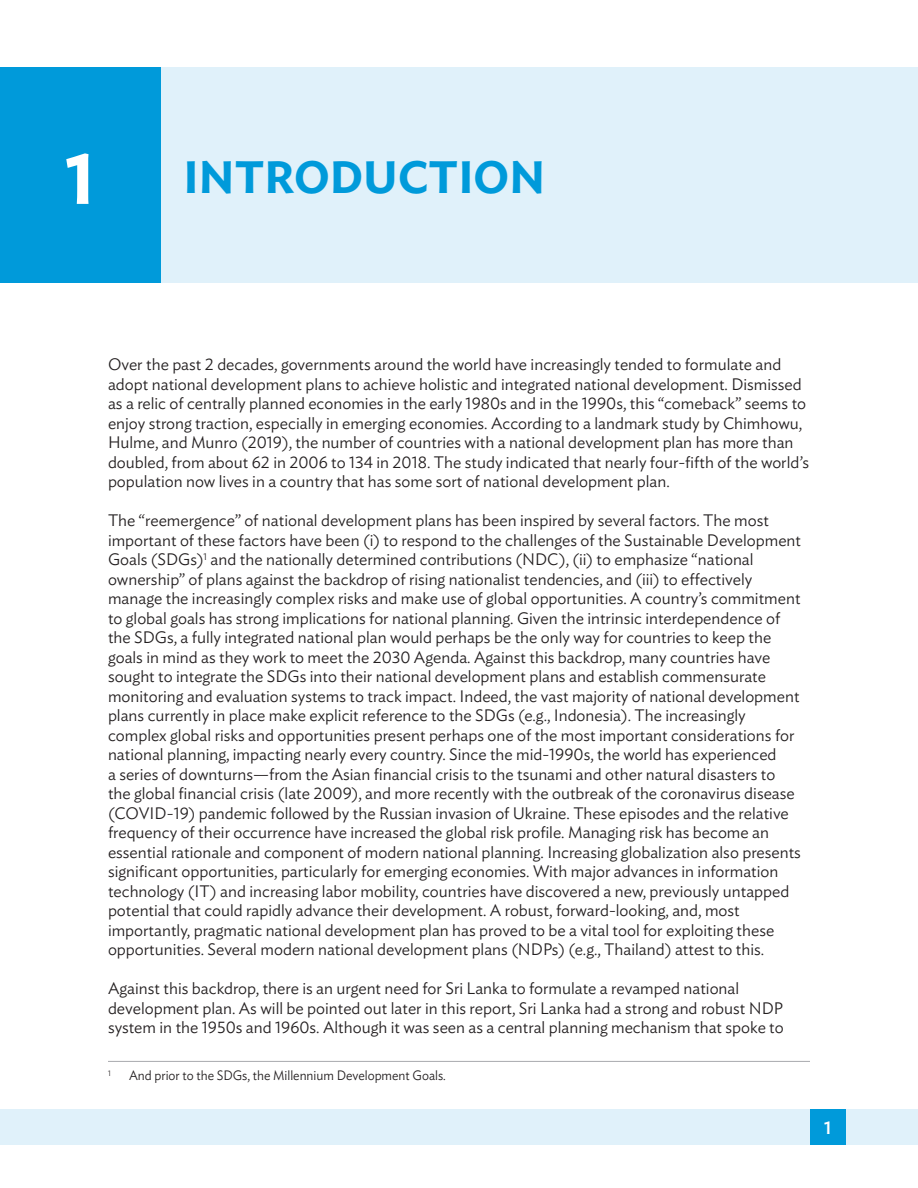
<style>
.page{position:relative;width:918px;height:1188px;background:#fff}
.page>*{position:absolute;margin:0;border:0;box-sizing:border-box;transform-origin:0 0}
.t1{font:600 45px "Ideal Sans";color:#009ada}
.t2{font:500 18px "Ideal Sans";color:#fff}
.t3{font:300 16.5px/19.5px "Ideal Sans";color:#231f20}
.t4{font:300 13.5px "Ideal Sans";color:#231f20;scale:.95 1}
.t5{font:300 7.8px "Ideal Sans";color:#231f20;scale:.95 1}
.s1{font-size:72px;color:#fff}
</style>
<div class="page">
<div style="left:160px;top:67px;width:758px;height:216px;background:#e0f1fa"></div>
<div style="left:0;top:67px;width:160px;height:216px;background:#009ada"></div>
<div style="left:0;top:1109px;width:918px;height:36px;background:#e0f1fa"></div>
<div style="left:810px;top:1109px;width:36px;height:36px;background:#009ada"></div>
<hr style="left:108px;top:1061px;width:702px;height:1px;background:#a8a9ad">
<h1 class="t1" style="left:65px;top:142px;width:481px"><span class="s1">1</span> INTRODUCTION</h1>
<p class="t3" style="left:108px;top:353px;width:703px">Over the past 2 decades, governments around the world have increasingly tended to formulate and adopt national development plans to achieve holistic and integrated national development. Dismissed as a relic of centrally planned economies in the early 1980s and in the 1990s, this “comeback” seems to enjoy strong traction, especially in emerging economies. According to a landmark study by Chimhowu, Hulme, and Munro (2019), the number of countries with a national development plan has more than doubled, from about 62 in 2006 to 134 in 2018. The study indicated that nearly four-fifth of the world’s population now lives in a country that has some sort of national development plan.</p>
<p class="t3" style="left:108px;top:509px;width:695px">The “reemergence” of national development plans has been inspired by several factors. The most important of these factors have been (i) to respond to the challenges of the Sustainable Development Goals (SDGs)<sup>1</sup> and the nationally determined contributions (NDC), (ii) to emphasize “national ownership” of plans against the backdrop of rising nationalist tendencies, and (iii) to effectively manage the increasingly complex risks and make use of global opportunities. A country’s commitment to global goals has strong implications for national planning. Given the intrinsic interdependence of the SDGs, a fully integrated national plan would perhaps be the only way for countries to keep the goals in mind as they work to meet the 2030 Agenda. Against this backdrop, many countries have sought to integrate the SDGs into their national development plans and establish commensurate monitoring and evaluation systems to track impact. Indeed, the vast majority of national development plans currently in place make explicit reference to the SDGs (e.g., Indonesia). The increasingly complex global risks and opportunities present perhaps one of the most important considerations for national planning, impacting nearly every country. Since the mid-1990s, the world has experienced<br>a series of downturns—from the Asian financial crisis to the tsunami and other natural disasters to the global financial crisis (late 2009), and more recently with the outbreak of the coronavirus disease (COVID-19) pandemic followed by the Russian invasion of Ukraine. These episodes and the relative frequency of their occurrence have increased the global risk profile. Managing risk has become an essential rationale and component of modern national planning. Increasing globalization also presents significant opportunities, particularly for emerging economies. With major advances in information technology (IT) and increasing labor mobility, countries have discovered a new, previously untapped potential that could rapidly advance their development. A robust, forward-looking, and, most importantly, pragmatic national development plan has proved to be a vital tool for exploiting these opportunities. Several modern national development plans (NDPs) (e.g., Thailand) attest to this.</p>
<p class="t3" style="left:108px;top:977px;width:677px">Against this backdrop, there is an urgent need for Sri Lanka to formulate a revamped national development plan. As will be pointed out later in this report, Sri Lanka had a strong and robust NDP system in the 1950s and 1960s. Although it was seen as a central planning mechanism that spoke to</p>
<p class="t5" style="left:108px;top:1067px;width:4px">1</p>
<p class="t4" style="left:129px;top:1065px;width:335px">And prior to the SDGs, the Millennium Development Goals.</p>
<p class="t2" style="left:824px;top:1114px;width:9px">1</p>
</div>
